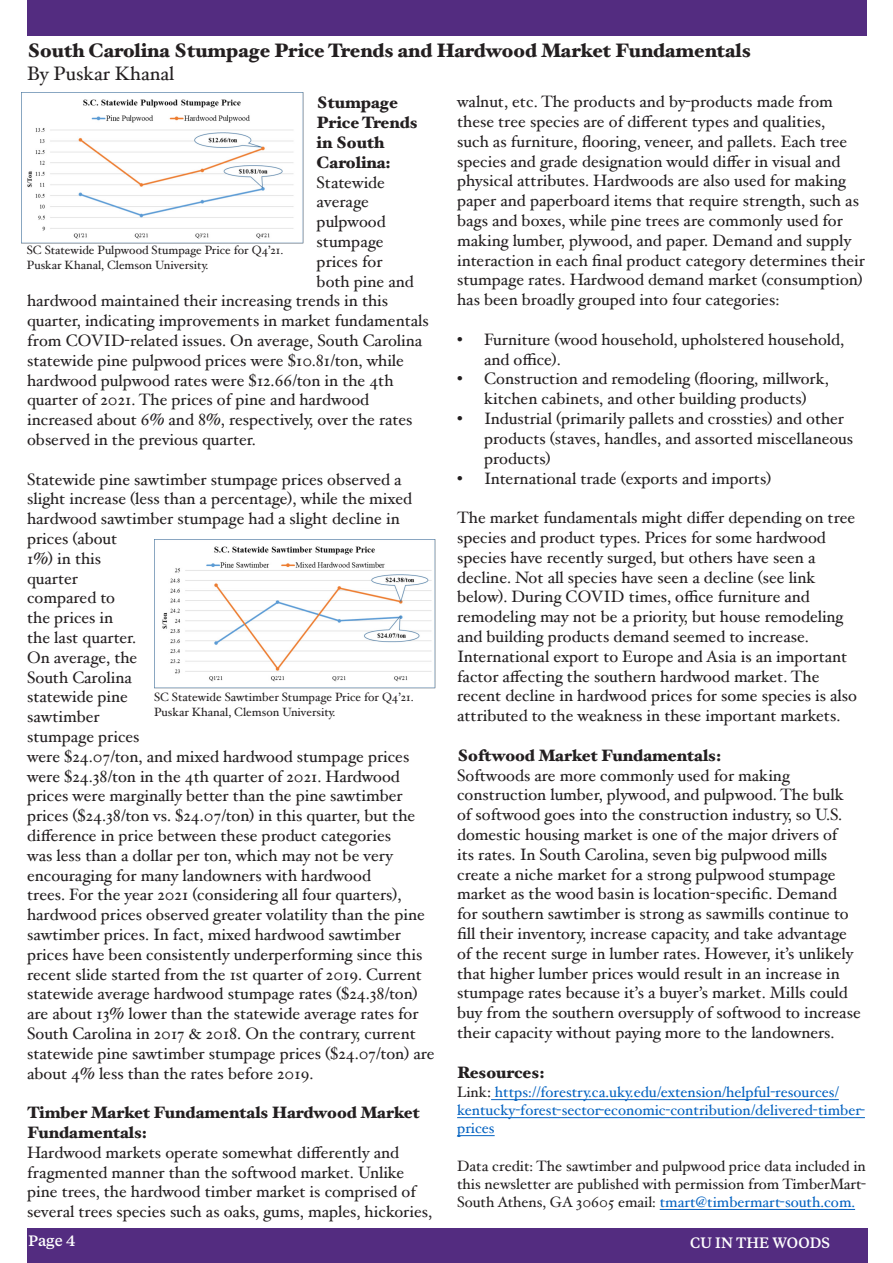
<style>
.page{position:relative;width:893px;height:1263px;background:#fff}
.page>*{position:absolute;margin:0;border:0;box-sizing:border-box;transform-origin:0 0}
.Author{font:900 19.5px "Hoefler Text";color:#231f20}
.Author-2{font:19.5px "Hoefler Text";color:#231f20}
.Article_Style{font:16.5px/19.8px "Hoefler Text";color:#231f20}
.Article_Style-2{font:900 16.5px/19.8px "Hoefler Text";color:#231f20}
.Article_Style-3{font:15px/18px "Hoefler Text";color:#231f20;text-align:justify}
.Article_Style-4{font:15px/18px "Hoefler Text";color:#0563c1}
.t1{font:500 15px "Tiempos Text";color:#fff}
.t2{font:12px/14.4px "Hoefler Text";color:#231f20}
.s1{color:#231f20}
.s2{font-size:16.5px;color:#231f20}
.s3{color:#0563c1}
</style>
<div class="page">
<div style="left:27px;top:1228px;width:840px;height:35px;background:#532c80"></div>
<div style="left:27px;top:0;width:839px;height:35px;background:#532c80"></div>
<hr style="left:491px;top:1099px;width:348px;height:1px;background:#0563c1">
<hr style="left:457px;top:1117px;width:408px;height:1px;background:#0563c1">
<hr style="left:457px;top:1135px;width:38px;height:1px;background:#0563c1">
<hr style="left:660px;top:1209px;width:195px;height:1px;background:#0563c1">
<img style="left:21px;top:92px;width:282px;height:151px">
<img style="left:154px;top:539px;width:282px;height:149px">
<p class="Author" style="left:27px;top:38px;width:725px">South Carolina Stumpage Price Trends and Hardwood Market Fundamentals</p>
<p class="Author-2" style="left:27px;top:62px;width:149px">By Puskar Khanal</p>
<p class="Article_Style" style="left:457px;top:92px;width:409px">walnut, etc. The products and by-products made from these tree species are of different types and qualities,<br>such as furniture, flooring, veneer, and pallets. Each tree species and grade designation would differ in visual and physical attributes. Hardwoods are also used for making paper and paperboard items that require strength, such as bags and boxes, while pine trees are commonly used for making lumber, plywood, and paper. Demand and supply interaction in each final product category determines their stumpage rates. Hardwood demand market (consumption) has been broadly grouped into four categories:</p>
<p class="Article_Style" style="left:484px;top:329px;width:362px;text-indent:-27px">• Furniture (wood household, upholstered household, and office).</p>
<p class="Article_Style" style="left:457px;top:369px;width:373px;text-align:center">• Construction and remodeling (flooring, millwork, kitchen cabinets, and other building products)</p>
<p class="Article_Style" style="left:484px;top:408px;width:371px;text-indent:-27px">• Industrial (primarily pallets and crossties) and other products (staves, handles, and assorted miscellaneous products)</p>
<p class="Article_Style" style="left:457px;top:468px;width:316px">• International trade (exports and imports)</p>
<p class="Article_Style" style="left:457px;top:507px;width:401px">The market fundamentals might differ depending on tree species and product types. Prices for some hardwood species have recently surged, but others have seen a decline. Not all species have seen a decline (see link below). During COVID times, office furniture and remodeling may not be a priority, but house remodeling and building products demand seemed to increase.<br>International export to Europe and Asia is an important factor affecting the southern hardwood market. The recent decline in hardwood prices for some species is also attributed to the weakness in these important markets.</p>
<p class="Article_Style-2" style="left:457px;top:745px;width:266px">Softwood Market Fundamentals:</p>
<p class="Article_Style" style="left:457px;top:765px;width:405px">Softwoods are more commonly used for making construction lumber, plywood, and pulpwood. The bulk of softwood goes into the construction industry, so U.S. domestic housing market is one of the major drivers of<br>its rates. In South Carolina, seven big pulpwood mills create a niche market for a strong pulpwood stumpage market as the wood basin is location-specific. Demand for southern sawtimber is strong as sawmills continue to fill their inventory, increase capacity, and take advantage of the recent surge in lumber rates. However, it’s unlikely that higher lumber prices would result in an increase in stumpage rates because it’s a buyer’s market. Mills could buy from the southern oversupply of softwood to increase their capacity without paying more to the landowners.</p>
<p class="Article_Style-2" style="left:457px;top:1062px;width:89px">Resources:</p>
<p class="Article_Style-4" style="left:457px;top:1083px;width:409px"><span class="s1">Link</span><span class="s2">:</span> https://forestry.ca.uky.edu/extension/helpful-resources/ kentucky-forest-sector-economic-contribution/delivered-timber&shy;prices</p>
<p class="Article_Style-3" style="left:457px;top:1157px;width:410px">Data credit: The sawtimber and pulpwood price data included in this newsletter are published with permission from TimberMart-South Athens, GA 30605 email: <span class="s3">tmart@timbermart-south.com.</span></p>
<p class="Article_Style-2" style="left:317px;top:93px;width:103px">Stumpage<br>Price Trends in South<br>Carolina:</p>
<p class="Article_Style" style="left:317px;top:172px;width:70px">Statewide</p>
<p class="Article_Style" style="left:317px;top:192px;width:54px">average</p>
<p class="Article_Style" style="left:317px;top:212px;width:71px">pulpwood</p>
<p class="Article_Style" style="left:317px;top:231px;width:68px">stumpage</p>
<p class="Article_Style" style="left:317px;top:251px;width:67px">prices for</p>
<p class="Article_Style" style="left:317px;top:271px;width:99px">both pine and</p>
<p class="Article_Style" style="left:27px;top:291px;width:363px">hardwood maintained their increasing trends in this</p>
<p class="Article_Style" style="left:27px;top:311px;width:403px">quarter, indicating improvements in market fundamentals</p>
<p class="Article_Style" style="left:27px;top:330px;width:397px">from COVID-related issues. On average, South Carolina</p>
<p class="Article_Style" style="left:27px;top:350px;width:378px">statewide pine pulpwood prices were $10.81/ton, while</p>
<p class="Article_Style" style="left:27px;top:370px;width:368px">hardwood pulpwood rates were $12.66/ton in the 4th</p>
<p class="Article_Style" style="left:27px;top:390px;width:343px">quarter of 2021. The prices of pine and hardwood</p>
<p class="Article_Style" style="left:27px;top:410px;width:387px">increased about 6% and 8%, respectively, over the rates</p>
<p class="Article_Style" style="left:27px;top:429px;width:230px">observed in the previous quarter.</p>
<p class="Article_Style" style="left:27px;top:469px;width:409px">Statewide pine sawtimber stumpage prices observed a slight increase (less than a percentage), while the mixed hardwood sawtimber stumpage had a slight decline in prices (about<br>1%) in this<br>quarter<br>compared to<br>the prices in<br>the last quarter.<br>On average, the<br>South Carolina<br>statewide pine<br>sawtimber<br>stumpage prices<br>were $24.07/ton, and mixed hardwood stumpage prices were $24.38/ton in the 4th quarter of 2021. Hardwood prices were marginally better than the pine sawtimber prices ($24.38/ton vs. $24.07/ton) in this quarter, but the difference in price between these product categories<br>was less than a dollar per ton, which may not be very encouraging for many landowners with hardwood<br>trees. For the year 2021 (considering all four quarters), hardwood prices observed greater volatility than the pine sawtimber prices. In fact, mixed hardwood sawtimber prices have been consistently underperforming since this recent slide started from the 1st quarter of 2019. Current statewide average hardwood stumpage rates ($24.38/ton) are about 13% lower than the statewide average rates for South Carolina in 2017 &amp; 2018. On the contrary, current statewide pine sawtimber stumpage prices ($24.07/ton) are about 4% less than the rates before 2019.</p>
<p class="Article_Style-2" style="left:27px;top:1103px;width:394px">Timber Market Fundamentals Hardwood Market<br>Fundamentals:</p>
<p class="Article_Style" style="left:27px;top:1142px;width:407px">Hardwood markets operate somewhat differently and fragmented manner than the softwood market. Unlike pine trees, the hardwood timber market is comprised of several trees species such as oaks, gums, maples, hickories,</p>
<p class="t2" style="left:27px;top:243px;width:258px">SC Statewide Pulpwood Stumpage Price for Q4’21.<br>Puskar Khanal, Clemson University.</p>
<p class="t2" style="left:154px;top:690px;width:261px">SC Statewide Sawtimber Stumpage Price for Q4’21.<br>Puskar Khanal, Clemson University.</p>
<p class="t1" style="left:29px;top:1231px;width:48px">Page 4</p>
<p class="t1" style="left:690px;top:1232px;width:141px">CU IN THE WOODS</p>
</div>
